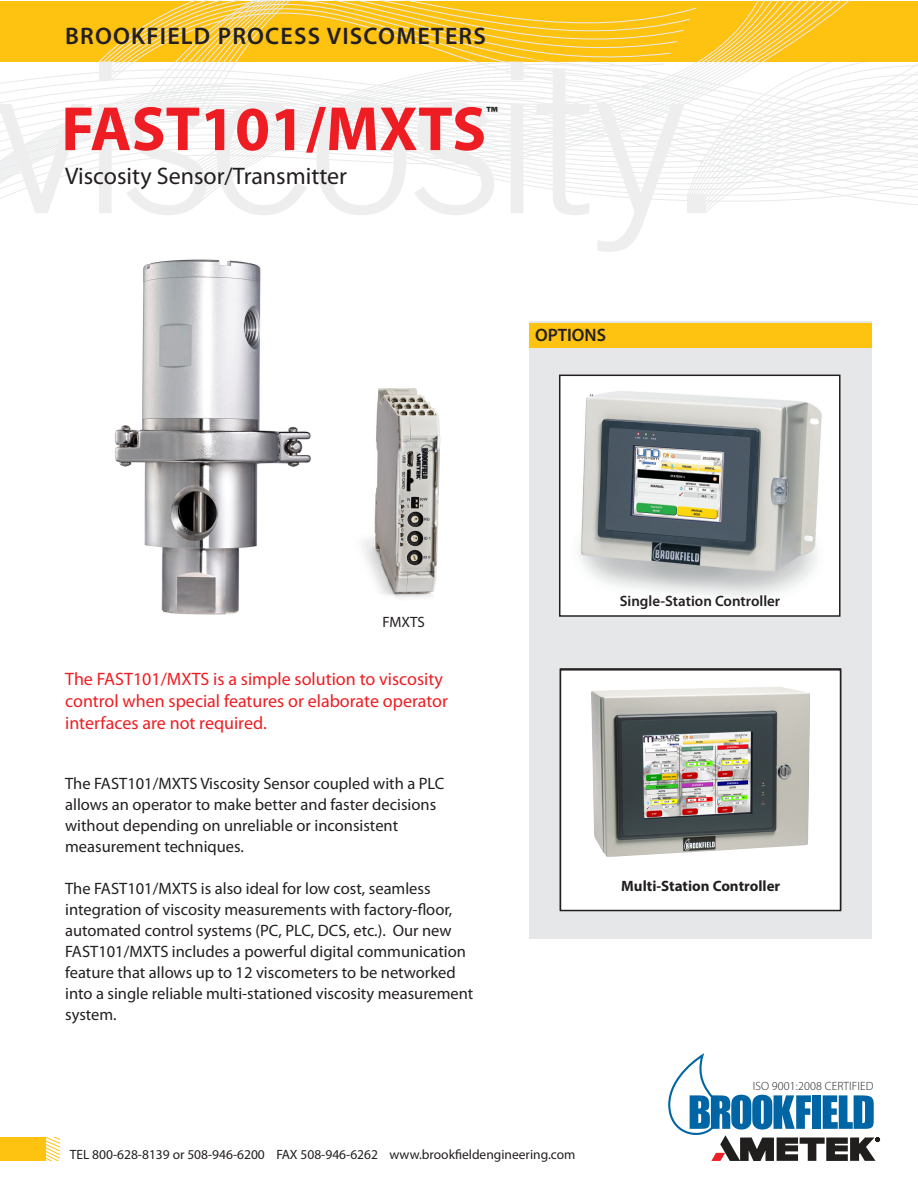
<style>
.page{position:relative;width:918px;height:1188px;background:#fff}
.page>*{position:absolute;margin:0;border:0;box-sizing:border-box;transform-origin:0 0}
.t1{font:700 63px "Myriad Pro";color:#ee1d23}
.t2{font:600 24px "Myriad Pro";letter-spacing:.05em;color:#231f20}
.t3{font:24px "Myriad Pro";color:#231f20}
.t4{font:18px/21.6px "Myriad Pro";color:#ee1d23}
.t5{font:600 18px "Myriad Pro";color:#231f20}
.t6{font:700 18px "Myriad Pro";color:#231f20}
.t7{font:16.5px/21px "Myriad Pro";color:#231f20}
.t8{font:600 15px "Myriad Pro";color:#231f20}
.t9{font:700 15px "Myriad Pro";color:#231f20}
.t10{font:15px "Myriad Pro";letter-spacing:-.005em;color:#231f20}
.t11{font:13.5px "Myriad Pro";color:#231f20}
.t12{font:300 12px "Myriad Pro";letter-spacing:.01em;color:#211e1e}
</style>
<div class="page">
<div style="left:0;top:1137px;width:46px;height:24px;background:#fec210"></div>
<svg style="left:46px;top:1137px;width:14px;height:24px"></svg>
<svg style="left:0;top:1px;width:99px;height:112px"></svg>
<svg style="left:0;top:104px;width:85px;height:109px"></svg>
<svg style="left:99px;top:0;width:819px;height:252px"></svg>
<svg style="left:668px;top:1055px;width:212px;height:106px"></svg>
<img style="left:99px;top:246px;width:263px;height:369px">
<div style="left:529px;top:321px;width:342px;height:618px;background:#e6e7e9"></div>
<div style="left:529px;top:323px;width:342px;height:25px;background:#fec210"></div>
<img style="left:562px;top:378px;width:276px;height:236px">
<div style="left:559px;top:375px;width:282px;height:242px;border:2px solid #231f20"></div>
<div style="left:560px;top:670px;width:281px;height:241px;background:#fff"></div>
<div style="left:560px;top:669px;width:281px;height:242px;border:2px solid #231f20"></div>
<img style="left:591px;top:687px;width:219px;height:170px">
<img style="left:338px;top:370px;width:103px;height:245px">
<p class="t2" style="left:65px;top:20px;width:422px">BROOKFIELD PROCESS VISCOMETERS</p>
<p class="t1" style="left:61px;top:88px;width:426px">FAST101/MXTS</p>
<p class="t6" style="left:486px;top:101px;width:13px">™</p>
<p class="t3" style="left:65px;top:163px;width:283px">Viscosity Sensor/Transmitter</p>
<p class="t5" style="left:535px;top:324px;width:73px">OPTIONS</p>
<p class="t10" style="left:382px;top:613px;width:44px">FMXTS</p>
<p class="t4" style="left:65px;top:669px;width:384px">The FAST101/MXTS is a simple solution to viscosity control when special features or elaborate operator interfaces are not required.</p>
<p class="t7" style="left:65px;top:773px;width:381px">The FAST101/MXTS Viscosity Sensor coupled with a PLC allows an operator to make better and faster decisions without depending on unreliable or inconsistent measurement techniques.</p>
<p class="t7" style="left:65px;top:878px;width:410px">The FAST101/MXTS is also ideal for low cost, seamless integration of viscosity measurements with factory-floor, automated control systems (PC, PLC, DCS, etc.). Our new FAST101/MXTS includes a powerful digital communication feature that allows up to 12 viscometers to be networked into a single reliable multi-stationed viscosity measurement system.</p>
<p class="t11" style="left:70px;top:1147px;width:507px">TEL 800-628-8139 or 508-946-6200 FAX 508-946-6262 www.brookfieldengineering.com</p>
<p class="t8" style="left:620px;top:592px;width:162px">Single-Station Controller</p>
<p class="t9" style="left:621px;top:876px;width:161px">Multi-Station Controller</p>
<p class="t12" style="left:753px;top:1079px;width:123px">ISO 9001:2008 CERTIFIED</p>
</div>
